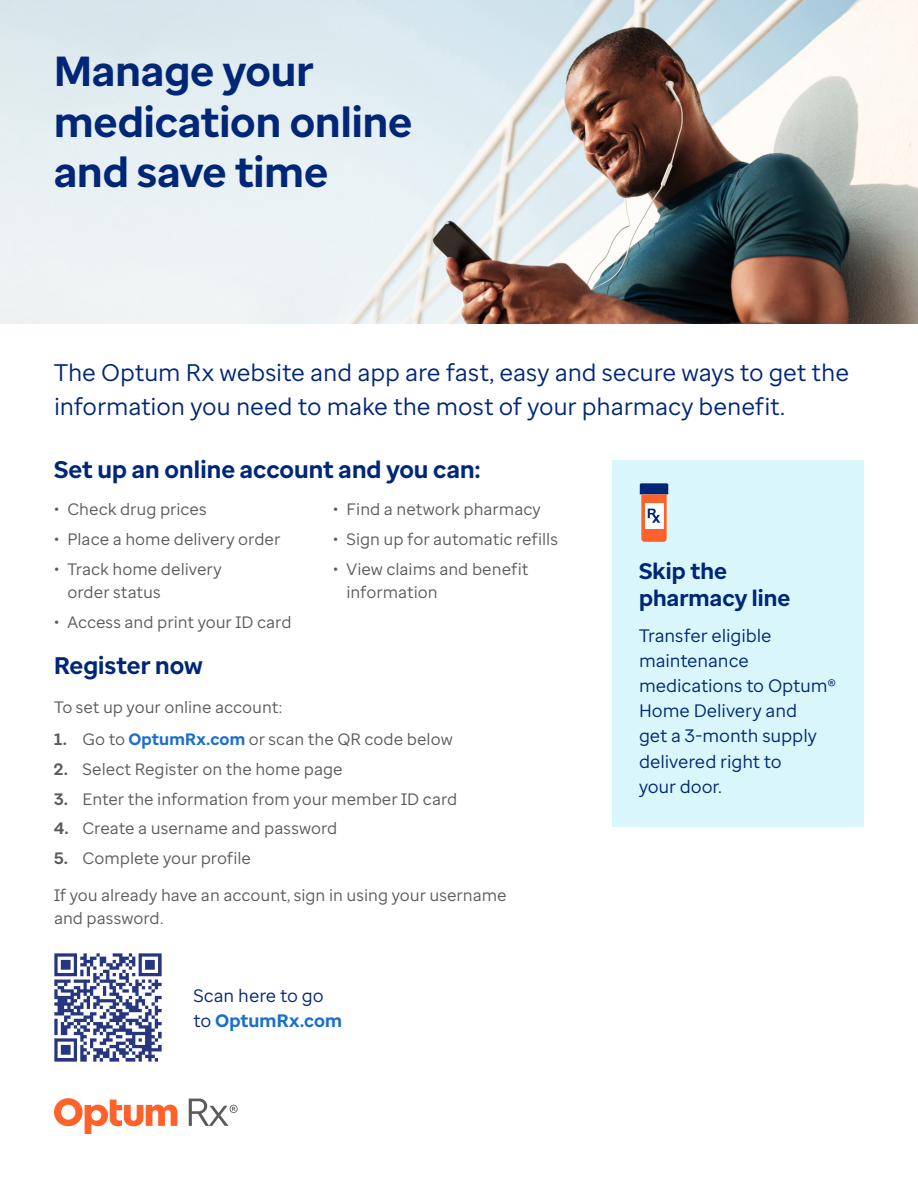
<style>
.page{position:relative;width:918px;height:1188px;background:#fff}
.page>*{position:absolute;margin:0;border:0;box-sizing:border-box;transform-origin:0 0}
.Headline{font:700 42px/50.4px "Optum Sans";color:#002677}
.Intro{font:24px/33.6px "Optum Sans";letter-spacing:-.005em;color:#002677}
.Subhead{font:700 24px "Optum Sans";color:#002677}
.Callout_header{font:700 22.5px/27px "Optum Sans";letter-spacing:.005em;color:#002677}
.Call_to_action{font:18px/25.2px "Optum Sans";letter-spacing:-.005em;color:#002677}
.Callout_body{font:16.5px/23.1px "Optum Sans";color:#5a5a5a}
.Body{font:16.5px "Optum Sans";letter-spacing:-.005em;color:#5a5a5a}
.s1{font-weight:700}
.s2{font-weight:700;color:#196ecf}
</style>
<div class="page">
<img style="left:0;top:0;width:918px;height:324px">
<div style="left:612px;top:460px;width:252px;height:366px;background:#d9f6fa"></div>
<svg style="left:640px;top:483px;width:28px;height:59px;background:#c08885"></svg>
<img style="left:54px;top:953px;width:108px;height:108px">
<svg style="left:189px;top:1099px;width:49px;height:27px"></svg>
<svg style="left:54px;top:1098px;width:123px;height:36px"></svg>
<p class="Headline" style="left:54px;top:46px;width:360px">Manage your medication online and save time</p>
<p class="Intro" style="left:54px;top:356px;width:797px">The Optum Rx website and app are fast, easy and secure ways to get the information you need to make the most of your pharmacy benefit.</p>
<p class="Subhead" style="left:54px;top:454px;width:428px">Set up an online account and you can:</p>
<p class="Callout_body" style="left:54px;top:498px;width:154px">• Check drug prices</p>
<p class="Callout_body" style="left:54px;top:527px;width:228px">• Place a home delivery order</p>
<p class="Callout_body" style="left:68px;top:557px;width:156px;text-indent:-14px">• Track home delivery order status</p>
<p class="Callout_body" style="left:54px;top:610px;width:239px">• Access and print your ID card</p>
<p class="Callout_body" style="left:333px;top:498px;width:209px">• Find a network pharmacy</p>
<p class="Callout_body" style="left:333px;top:527px;width:227px">• Sign up for automatic refills</p>
<p class="Callout_body" style="left:346px;top:557px;width:183px;text-indent:-14px">• View claims and benefit information</p>
<p class="Subhead" style="left:54px;top:650px;width:150px">Register now</p>
<p class="Body" style="left:54px;top:696px;width:230px">To set up your online account:</p>
<p class="Callout_body" style="left:54px;top:727px;width:400px"><span class="s1">1.</span> Go to <span class="s2">OptumRx.com</span> or scan the QR code below</p>
<p class="Callout_body" style="left:54px;top:757px;width:290px"><span class="s1">2.</span> Select Register on the home page</p>
<p class="Callout_body" style="left:54px;top:787px;width:405px"><span class="s1">3.</span> Enter the information from your member ID card</p>
<p class="Callout_body" style="left:54px;top:817px;width:285px"><span class="s1">4.</span> Create a username and password</p>
<p class="Callout_body" style="left:54px;top:847px;width:199px"><span class="s1">5.</span> Complete your profile</p>
<p class="Callout_body" style="left:54px;top:883px;width:454px">If you already have an account, sign in using your username and password.</p>
<p class="Call_to_action" style="left:194px;top:982px;width:150px">Scan here to go to <span class="s2">OptumRx.com</span></p>
<p class="Callout_header" style="left:639px;top:557px;width:153px">Skip the pharmacy line</p>
<p class="Call_to_action" style="left:639px;top:622px;width:199px">Transfer eligible maintenance medications to Optum®<br>Home Delivery and<br>get a 3-month supply delivered right to<br>your door.</p>
</div>
